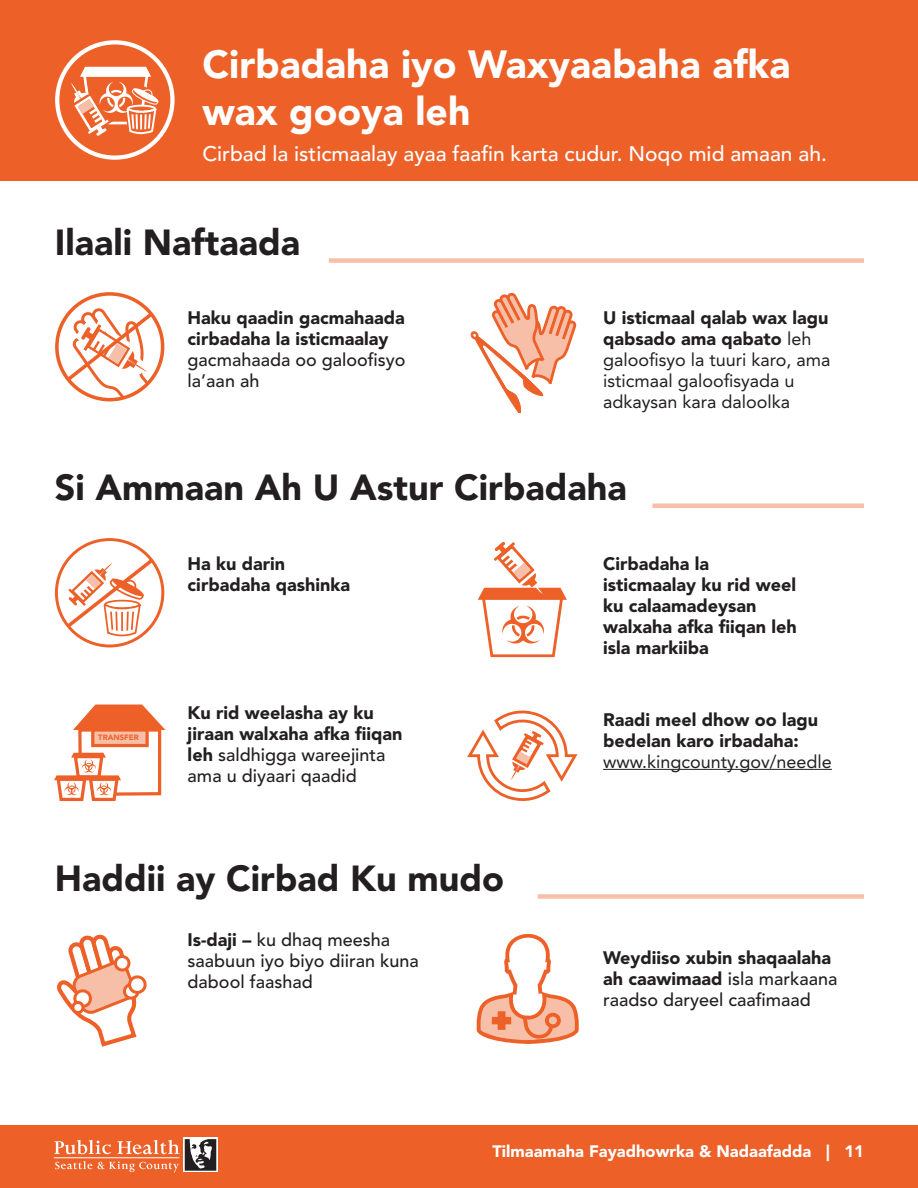
<style>
.page{position:relative;width:918px;height:1188px;background:#fff}
.page>*{position:absolute;margin:0;border:0;box-sizing:border-box;transform-origin:0 0}
.t1{font:900 39px/46.5px "Avenir LT Std";color:#fff}
.t2{font:900 36px "Avenir LT Std";color:#231f20}
.t3{font:500 21px "Avenir LT Std";color:#fff}
.t4{font:900 18px/21px "Avenir LT Std";color:#231f20}
.t5{font:18px/21px "Avenir LT Std";color:#231f20}
.t6{font:500 18px/21px "Avenir LT Std";color:#231f20}
.t7{font:900 16.5px "Avenir LT Std";color:#fff}
.t8{font:900 7.8px "Avenir";color:#ed6129}
.s1{font-weight:500}
.s2{font-weight:900}
.s3{font-weight:400}
</style>
<div class="page">
<div style="left:0;top:0;width:918px;height:180px;background:#ed6129"></div>
<div style="left:0;top:1125px;width:918px;height:63px;background:#ed6129"></div>
<div style="left:184px;top:1138px;width:34px;height:34px;background:#c0bebf"></div>
<svg style="left:55px;top:1161px;width:124px;height:11px"></svg>
<svg style="left:185px;top:1139px;width:31px;height:32px"></svg>
<svg style="left:54px;top:1140px;width:57px;height:14px"></svg>
<svg style="left:117px;top:1140px;width:62px;height:14px"></svg>
<hr style="left:54px;top:1158px;width:125px;height:1px;background:#fff">
<svg style="left:57px;top:42px;width:115px;height:116px"></svg>
<div style="left:55px;top:40px;width:120px;height:120px;border:4px solid #fff;border-radius:50%"></div>
<svg style="left:71px;top:67px;width:88px;height:89px"></svg>
<svg style="left:471px;top:292px;width:106px;height:120px"></svg>
<svg style="left:478px;top:542px;width:89px;height:116px"></svg>
<svg style="left:476px;top:933px;width:103px;height:111px"></svg>
<div style="left:545px;top:1013px;width:16px;height:15px;border:4px solid #ed6129;border-radius:50%"></div>
<svg style="left:467px;top:710px;width:111px;height:91px"></svg>
<div style="left:55px;top:292px;width:109px;height:109px;border:4px solid #ed6129;border-radius:50%"></div>
<svg style="left:64px;top:305px;width:97px;height:95px"></svg>
<svg style="left:56px;top:540px;width:107px;height:106px"></svg>
<div style="left:55px;top:538px;width:109px;height:109px;border:3px solid #ed6129;border-radius:50%"></div>
<svg style="left:64px;top:555px;width:93px;height:93px"></svg>
<svg style="left:54px;top:705px;width:112px;height:97px"></svg>
<div style="left:93px;top:730px;width:54px;height:16px;background:#f7bfa8"></div>
<div style="left:91px;top:728px;width:58px;height:19px;border:3px solid #ed6129"></div>
<hr style="left:603px;top:769px;width:229px;height:1px;background:#231f20">
<div style="left:329px;top:258px;width:535px;height:5px;background:#f7bfa8"></div>
<hr style="left:652px;top:504px;width:212px;height:4px;background:#f7bfa8">
<div style="left:538px;top:894px;width:326px;height:5px;background:#f7bfa8"></div>
<svg style="left:57px;top:934px;width:89px;height:113px"></svg>
<h1 class="t1" style="left:202px;top:41px;width:589px">Cirbadaha iyo Waxyaabaha afka wax gooya leh</h1>
<p class="t3" style="left:202px;top:142px;width:626px">Cirbad la isticmaalay ayaa faafin karta cudur. Noqo mid amaan ah.</p>
<p class="t2" style="left:55px;top:220px;width:247px">Ilaali Naftaada</p>
<p class="t4" style="left:188px;top:307px;width:219px">Haku qaadin gacmahaada cirbadaha la isticmaalay <span class="s1">gacmahaada oo galoofisyo la’aan ah</span></p>
<p class="t5" style="left:603px;top:307px;width:229px"><span class="s2">U isticmaal qalab wax lagu qabsado ama qabato</span> leh galoofisyo la tuuri karo, ama isticmaal galoofisyada u adkaysan kara daloolka</p>
<p class="t2" style="left:55px;top:466px;width:573px">Si Ammaan Ah U Astur Cirbadaha</p>
<p class="t8" style="left:98px;top:731px;width:42px">TRANSFER</p>
<p class="t4" style="left:188px;top:553px;width:164px">Ha ku darin cirbadaha qashinka</p>
<p class="t4" style="left:188px;top:702px;width:216px">Ku rid weelasha ay ku jiraan walxaha afka fiiqan leh <span class="s1">saldhigga wareejinta ama u diyaari qaadid</span></p>
<p class="t2" style="left:55px;top:856px;width:451px">Haddii ay Cirbad Ku mudo</p>
<p class="t6" style="left:188px;top:930px;width:233px"><span class="s2">Is-daji –</span> ku dhaq meesha saabuun iyo biyo diiran kuna dabool faashad</p>
<p class="t4" style="left:603px;top:553px;width:195px">Cirbadaha la isticmaalay ku rid weel ku calaamadeysan walxaha afka fiiqan leh isla markiiba</p>
<p class="t4" style="left:603px;top:709px;width:230px">Raadi meel dhow oo lagu bedelan karo irbadaha: <span class="s3">www.kingcounty.gov/needle</span></p>
<p class="t4" style="left:603px;top:948px;width:236px">Weydiiso xubin shaqaalaha ah caawimaad <span class="s1">isla markaana raadso daryeel caafimaad</span></p>
<p class="t7" style="left:493px;top:1141px;width:373px">Tilmaamaha Fayadhowrka &amp; Nadaafadda | 11</p>
</div>
